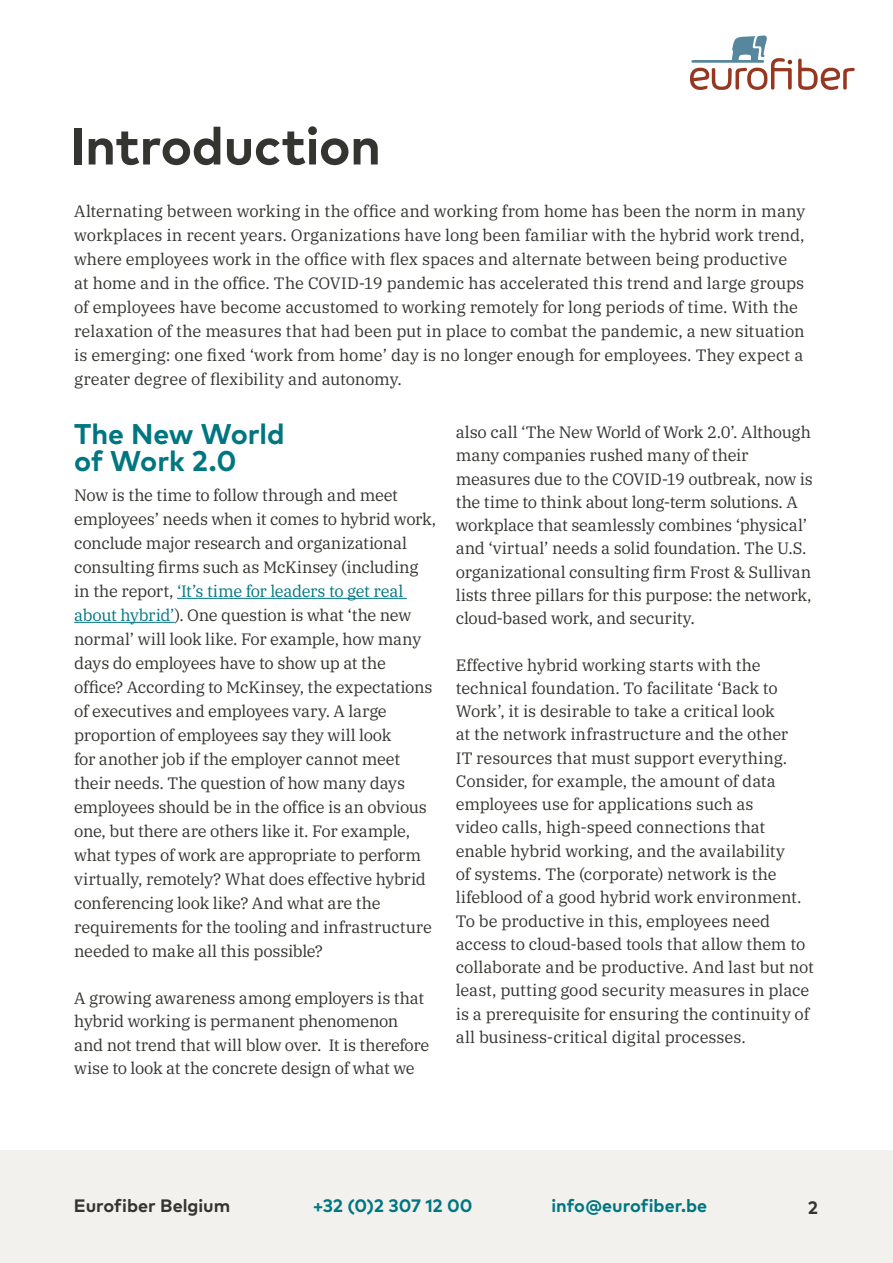
<style>
.page{position:relative;width:893px;height:1263px;background:#fff}
.page>*{position:absolute;margin:0;border:0;box-sizing:border-box;transform-origin:0 0}
.t1{font:700 52.5px "Mark OT";letter-spacing:-.005em;color:#343430}
.t2{font:700 28.5px/27px "Mark OT";letter-spacing:-.005em;color:#007681}
.t3{font:700 18px "Mark OT";color:#007681}
.t4{font:700 18px "Mark OT";color:#343430}
.t5{font:16.5px/23.2px "IBM Plex Serif";letter-spacing:-.01em;color:#343430}
.s1{color:#007681}
</style>
<div class="page">
<div style="left:0;top:1150px;width:893px;height:113px;background:#f3f1ed"></div>
<svg style="left:798px;top:59px;width:57px;height:31px"></svg>
<svg style="left:690px;top:35px;width:102px;height:55px"></svg>
<hr style="left:177px;top:598px;width:230px;height:1px;background:#007681">
<hr style="left:74px;top:622px;width:101px;height:1px;background:#007681">
<h1 class="t1" style="left:70px;top:112px;width:313px">Introduction</h1>
<p class="t5" style="left:74px;top:198px;width:733px;line-height:24px">Alternating between working in the office and working from home has been the norm in many workplaces in recent years. Organizations have long been familiar with the hybrid work trend, where employees work in the office with flex spaces and alternate between being productive at home and in the office. The COVID-19 pandemic has accelerated this trend and large groups of employees have become accustomed to working remotely for long periods of time. With the relaxation of the measures that had been put in place to combat the pandemic, a new situation is emerging: one fixed ‘work from home’ day is no longer enough for employees. They expect a greater degree of flexibility and autonomy.</p>
<h2 class="t2" style="left:74px;top:419px;width:212px">The New World of Work 2.0</h2>
<p class="t5" style="left:74px;top:481px;width:364px;line-height:24px">Now is the time to follow through and meet employees’ needs when it comes to hybrid work, conclude major research and organizational consulting firms such as McKinsey (including in the report, <span class="s1">‘It’s time for leaders to get real about hybrid’</span>). One question is what ‘the new normal’ will look like. For example, how many days do employees have to show up at the office? According to McKinsey, the expectations of executives and employees vary. A large proportion of employees say they will look<br>for another job if the employer cannot meet their needs. The question of how many days employees should be in the office is an obvious one, but there are others like it. For example, what types of work are appropriate to perform virtually, remotely? What does effective hybrid conferencing look like? And what are the requirements for the tooling and infrastructure needed to make all this possible?</p>
<p class="t5" style="left:74px;top:985px;width:357px">A growing awareness among employers is that hybrid working is permanent phenomenon and not trend that will blow over. It is therefore wise to look at the concrete design of what we</p>
<p class="t5" style="left:456px;top:419px;width:359px">also call ‘The New World of Work 2.0’. Although many companies rushed many of their measures due to the COVID-19 outbreak, now is the time to think about long-term solutions. A workplace that seamlessly combines ‘physical’ and ‘virtual’ needs a solid foundation. The U.S. organizational consulting firm Frost &amp; Sullivan lists three pillars for this purpose: the network, cloud-based work, and security.</p>
<p class="t5" style="left:456px;top:652px;width:360px">Effective hybrid working starts with the technical foundation. To facilitate ‘Back to Work’, it is desirable to take a critical look<br>at the network infrastructure and the other<br>IT resources that must support everything.<br>Consider, for example, the amount of data employees use for applications such as<br>video calls, high-speed connections that enable hybrid working, and the availability<br>of systems. The (corporate) network is the lifeblood of a good hybrid work environment.<br>To be productive in this, employees need access to cloud-based tools that allow them to collaborate and be productive. And last but not least, putting good security measures in place is a prerequisite for ensuring the continuity of all business-critical digital processes.</p>
<p class="t4" style="left:74px;top:1194px;width:158px">Eurofiber Belgium</p>
<p class="t3" style="left:313px;top:1194px;width:162px">+32 (0)2 307 12 00</p>
<p class="t3" style="left:551px;top:1194px;width:157px">info@eurofiber.be</p>
<p class="t4" style="left:808px;top:1196px;width:12px">2</p>
</div>
